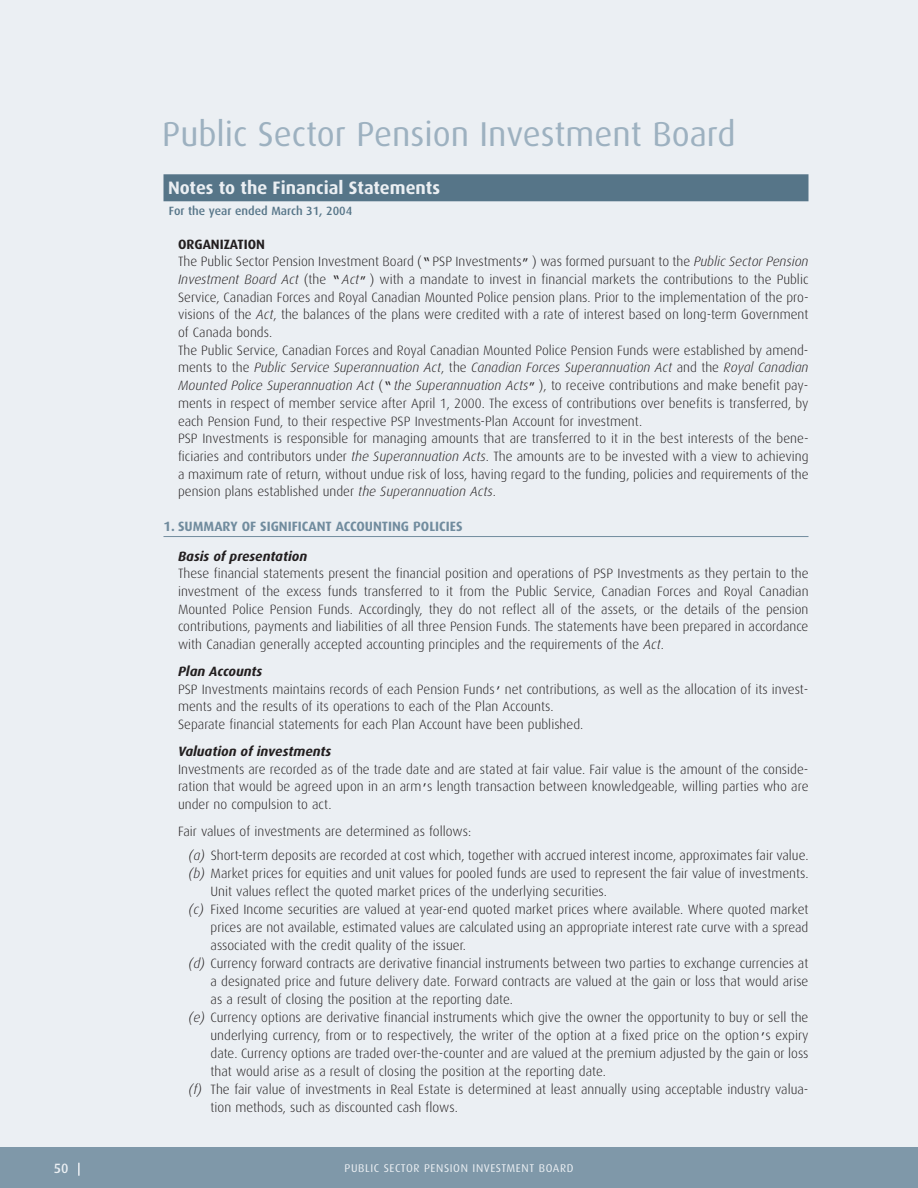
<style>
.page{position:relative;width:918px;height:1188px;background:#ebeff3}
.page>*{position:absolute;margin:0;border:0;box-sizing:border-box;transform-origin:0 0}
.t1{font:34.5px "Dax";color:#9db1c0}
.t2{font:700 18px "Dax";color:#ebeff3}
.t3{font:300 13.5px/17.7px "Dax";color:#231f20}
.t4{font:italic 700 13.5px "Dax";color:#231f20}
.t5{font:700 13.5px "Dax";color:#718c9e}
.t6{font:500 13.5px "Dax";color:#ebeff3}
.t7{font:500 12px "Dax";color:#567588}
.t8{font:11.25px "Dax";letter-spacing:.05em;color:#ebeff3}
.s1{font-weight:700}
.s2{font-family:"Courier";font-weight:400;font-size:15px}
.s3{font-family:"Courier";font-weight:400}
.s4{font-style:italic}
.s5{font-weight:700;font-style:italic}
</style>
<div class="page">
<div style="left:0;top:1147px;width:918px;height:41px;background:#7f98a9"></div>
<div style="left:164px;top:174px;width:644px;height:27px;background:#567588"></div>
<hr style="left:164px;top:536px;width:644px;height:1px;background:#718c9e">
<svg style="left:78px;top:1163px;width:2px;height:13px"></svg>
<p class="t6" style="left:54px;top:1162px;width:16px">50</p>
<h1 class="t1" style="left:162px;top:117px;width:575px">Public Sector Pension Investment Board</h1>
<h2 class="t2" style="left:168px;top:179px;width:274px">Notes to the Financial Statements</h2>
<p class="t7" style="left:169px;top:205px;width:185px">For the year ended March 31, 2004</p>
<p class="t3" style="left:178px;top:236px;width:632px"><span class="s1">ORGANIZATION<br></span>The Public Sector Pension Investment Board (<span class="s2">“</span>PSP Investments<span class="s3">”</span> ) was formed pursuant to the <span class="s4">Public Sector Pension Investment Board Act</span> (the <span class="s2">“</span><span class="s4">Act</span><span class="s3">”</span> ) with a mandate to invest in financial markets the contributions to the Public Service, Canadian Forces and Royal Canadian Mounted Police pension plans. Prior to the implementation of the pro&shy;visions of the <span class="s4">Act</span>, the balances of the plans were credited with a rate of interest based on long-term Government of Canada bonds.<br>The Public Service, Canadian Forces and Royal Canadian Mounted Police Pension Funds were established by amend&shy;ments to the <span class="s4">Public Service Superannuation Act</span>, the <span class="s4">Canadian Forces Superannuation Act</span> and the <span class="s4">Royal Canadian Mounted Police Superannuation Act</span> (<span class="s2">“</span><span class="s4">the Superannuation Acts</span><span class="s3">”</span> ), to receive contributions and make benefit pay&shy;ments in respect of member service after April 1, 2000. The excess of contributions over benefits is transferred, by each Pension Fund, to their respective PSP Investments-Plan Account for investment.<br>PSP Investments is responsible for managing amounts that are transferred to it in the best interests of the bene&shy;ficiaries and contributors under <span class="s4">the Superannuation Acts</span>. The amounts are to be invested with a view to achieving a maximum rate of return, without undue risk of loss, having regard to the funding, policies and requirements of the pension plans established under <span class="s4">the Superannuation Acts</span>.</p>
<p class="t5" style="left:164px;top:519px;width:301px">1. SUMMARY OF SIGNIFICANT ACCOUNTING POLICIES</p>
<p class="t4" style="left:178px;top:549px;width:131px">Basis of presentation</p>
<p class="t3" style="left:178px;top:565px;width:632px;text-align:justify">These financial statements present the financial position and operations of PSP Investments as they pertain to the investment of the excess funds transferred to it from the Public Service, Canadian Forces and Royal Canadian Mounted Police Pension Funds. Accordingly, they do not reflect all of the assets, or the details of the pension contributions, payments and liabilities of all three Pension Funds. The statements have been prepared in accordance with Canadian generally accepted accounting principles and the requirements of the <span class="s4">Act</span>.</p>
<p class="t3" style="left:178px;top:663px;width:632px"><span class="s5">Plan Accounts<br></span>PSP Investments maintains records of each Pension Funds<span class="s3">’</span> net contributions, as well as the allocation of its invest&shy;ments and the results of its operations to each of the Plan Accounts.<br>Separate financial statements for each Plan Account have been published.</p>
<p class="t4" style="left:178px;top:745px;width:155px">Valuation of investments</p>
<p class="t3" style="left:178px;top:761px;width:632px;text-align:justify">Investments are recorded as of the trade date and are stated at fair value. Fair value is the amount of the conside&shy;ration that would be agreed upon in an arm<span class="s3">’</span>s length transaction between knowledgeable, willing parties who are under no compulsion to act.</p>
<p class="t3" style="left:189px;top:820px;width:621px;line-height:24px;text-indent:-11px">Fair values of investments are determined as follows:<br><span class="s4">(a)</span> Short-term deposits are recorded at cost which, together with accrued interest income, approximates fair value.</p>
<p class="t3" style="left:189px;top:865px;width:621px"><span class="s4">(b)</span> Market prices for equities and unit values for pooled funds are used to represent the fair value of investments.</p>
<p class="t3" style="left:211px;top:883px;width:398px">Unit values reflect the quoted market prices of the underlying securities.</p>
<p class="t3" style="left:189px;top:901px;width:621px"><span class="s4">(c)</span> Fixed Income securities are valued at year-end quoted market prices where available. Where quoted market</p>
<p class="t3" style="left:211px;top:919px;width:599px">prices are not available, estimated values are calculated using an appropriate interest rate curve with a spread</p>
<p class="t3" style="left:211px;top:937px;width:257px">associated with the credit quality of the issuer.</p>
<p class="t3" style="left:189px;top:955px;width:621px"><span class="s4">(d)</span> Currency forward contracts are derivative financial instruments between two parties to exchange currencies at</p>
<p class="t3" style="left:211px;top:973px;width:599px">a designated price and future delivery date. Forward contracts are valued at the gain or loss that would arise</p>
<p class="t3" style="left:211px;top:991px;width:304px">as a result of closing the position at the reporting date.</p>
<p class="t3" style="left:189px;top:1009px;width:621px"><span class="s4">(e)</span> Currency options are derivative financial instruments which give the owner the opportunity to buy or sell the</p>
<p class="t3" style="left:211px;top:1027px;width:599px">underlying currency, from or to respectively, the writer of the option at a fixed price on the option<span class="s3">’</span>s expiry</p>
<p class="t3" style="left:211px;top:1045px;width:599px">date. Currency options are traded over-the-counter and are valued at the premium adjusted by the gain or loss</p>
<p class="t3" style="left:211px;top:1063px;width:397px">that would arise as a result of closing the position at the reporting date.</p>
<p class="t3" style="left:189px;top:1081px;width:621px"><span class="s4">(f)</span> The fair value of investments in Real Estate is determined at least annually using acceptable industry valua-</p>
<p class="t3" style="left:211px;top:1099px;width:249px">tion methods, such as discounted cash flows.</p>
<p class="t8" style="left:345px;top:1162px;width:230px">PUBLIC SECTOR PENSION INVESTMENT BOARD</p>
</div>
